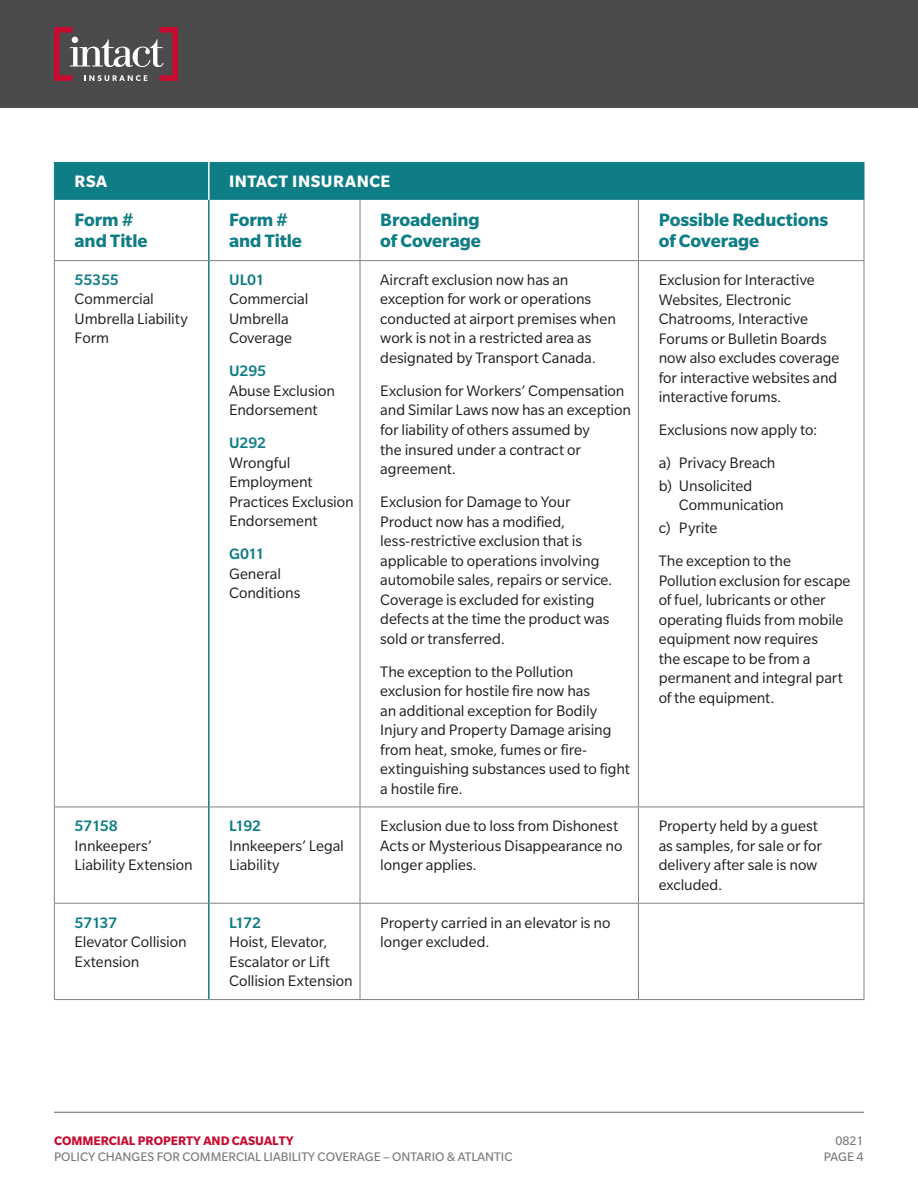
<style>
.page{position:relative;width:918px;height:1188px;background:#fff}
.page>*{position:absolute;margin:0;border:0;box-sizing:border-box;transform-origin:0 0}
.t1{font:700 19.5px/21px "Slate Std";letter-spacing:-.005em;color:#0f7d85}
.t2{font:700 18px "Slate Std";letter-spacing:.03em;color:#fff}
.Body__Table{font:16.5px/19.5px "Slate Std";letter-spacing:-.005em;color:#1e1e1e}
.t3{font:13.5px/16.2px "Slate Std";color:#787878;text-align:right}
.t4{font:700 13.5px "Slate Std";color:#c60c30}
.s1{font-weight:500;color:#0f7d85}
</style>
<div class="page">
<div style="left:0;top:0;width:918px;height:108px;background:#4b4b4b"></div>
<svg style="left:54px;top:27px;width:124px;height:54px"></svg>
<hr style="left:54px;top:1112px;width:810px;height:1px;background:#666">
<div style="left:55px;top:162px;width:809px;height:38px;background:#0f7d85"></div>
<hr style="left:208px;top:162px;width:2px;height:38px;background:#fff">
<hr style="left:360px;top:200px;width:1px;height:60px;background:#808080">
<hr style="left:638px;top:200px;width:1px;height:60px;background:#808080">
<hr style="left:864px;top:200px;width:1px;height:60px;background:#808080">
<hr style="left:210px;top:260px;width:150px;height:1px;background:#808080">
<hr style="left:360px;top:260px;width:278px;height:1px;background:#808080">
<hr style="left:360px;top:261px;width:1px;height:546px;background:#808080">
<hr style="left:638px;top:260px;width:226px;height:1px;background:#808080">
<hr style="left:638px;top:261px;width:1px;height:546px;background:#808080">
<hr style="left:864px;top:261px;width:1px;height:546px;background:#808080">
<hr style="left:210px;top:807px;width:150px;height:1px;background:#808080">
<hr style="left:360px;top:807px;width:278px;height:1px;background:#808080">
<hr style="left:360px;top:807px;width:1px;height:96px;background:#808080">
<hr style="left:638px;top:807px;width:226px;height:1px;background:#808080">
<hr style="left:638px;top:807px;width:1px;height:96px;background:#808080">
<hr style="left:864px;top:807px;width:1px;height:96px;background:#808080">
<hr style="left:210px;top:903px;width:150px;height:1px;background:#808080">
<hr style="left:360px;top:903px;width:278px;height:1px;background:#808080">
<hr style="left:360px;top:904px;width:1px;height:95px;background:#808080">
<hr style="left:638px;top:903px;width:226px;height:1px;background:#808080">
<hr style="left:638px;top:904px;width:1px;height:95px;background:#808080">
<hr style="left:864px;top:904px;width:1px;height:95px;background:#808080">
<hr style="left:209px;top:999px;width:151px;height:1px;background:#808080">
<hr style="left:360px;top:999px;width:278px;height:1px;background:#808080">
<hr style="left:638px;top:999px;width:226px;height:1px;background:#808080">
<hr style="left:54px;top:200px;width:1px;height:60px;background:#808080">
<hr style="left:54px;top:260px;width:154px;height:1px;background:#808080">
<hr style="left:54px;top:261px;width:1px;height:546px;background:#808080">
<hr style="left:54px;top:807px;width:154px;height:1px;background:#808080">
<hr style="left:54px;top:807px;width:1px;height:96px;background:#808080">
<hr style="left:54px;top:903px;width:154px;height:1px;background:#808080">
<hr style="left:54px;top:904px;width:1px;height:95px;background:#808080">
<hr style="left:54px;top:999px;width:155px;height:1px;background:#808080">
<hr style="left:54px;top:162px;width:1px;height:38px;background:#0f7d85">
<hr style="left:864px;top:162px;width:1px;height:38px;background:#0f7d85">
<hr style="left:208px;top:200px;width:2px;height:61px;background:#0f7d85">
<hr style="left:208px;top:261px;width:2px;height:546px;background:#0f7d85">
<hr style="left:208px;top:807px;width:2px;height:96px;background:#0f7d85">
<hr style="left:208px;top:903px;width:2px;height:96px;background:#0f7d85">
<h1 class="t2" style="left:75px;top:171px;width:34px">RSA</h1>
<h1 class="t2" style="left:229px;top:171px;width:163px">INTACT INSURANCE</h1>
<h2 class="t1" style="left:75px;top:209px;width:74px">Form # and Title</h2>
<h2 class="t1" style="left:229px;top:209px;width:74px">Form # and Title</h2>
<h2 class="t1" style="left:380px;top:209px;width:102px">Broadening of Coverage</h2>
<h2 class="t1" style="left:659px;top:209px;width:171px">Possible Reductions of Coverage</h2>
<p class="Body__Table" style="left:75px;top:270px;width:115px"><span class="s1">55355<br></span>Commercial<br>Umbrella Liability<br>Form</p>
<p class="Body__Table" style="left:229px;top:270px;width:81px"><span class="s1">UL01<br></span>Commercial<br>Umbrella<br>Coverage</p>
<p class="Body__Table" style="left:229px;top:361px;width:108px"><span class="s1">U295<br></span>Abuse Exclusion<br>Endorsement</p>
<p class="Body__Table" style="left:229px;top:433px;width:126px"><span class="s1">U292<br></span>Wrongful<br>Employment<br>Practices Exclusion<br>Endorsement</p>
<p class="Body__Table" style="left:229px;top:544px;width:73px"><span class="s1">G011<br></span>General<br>Conditions</p>
<p class="Body__Table" style="left:380px;top:270px;width:237px">Aircraft exclusion now has an exception for work or operations conducted at airport premises when work is not in a restricted area as designated by Transport Canada.</p>
<p class="Body__Table" style="left:380px;top:381px;width:252px">Exclusion for Workers’ Compensation and Similar Laws now has an exception for liability of others assumed by<br>the insured under a contract or agreement.</p>
<p class="Body__Table" style="left:380px;top:492px;width:234px">Exclusion for Damage to Your<br>Product now has a modified, less-restrictive exclusion that is applicable to operations involving automobile sales, repairs or service.<br>Coverage is excluded for existing defects at the time the product was sold or transferred.</p>
<p class="Body__Table" style="left:380px;top:661px;width:251px">The exception to the Pollution exclusion for hostile fire now has<br>an additional exception for Bodily<br>Injury and Property Damage arising from heat, smoke, fumes or fire&shy;extinguishing substances used to fight a hostile fire.</p>
<p class="Body__Table" style="left:659px;top:270px;width:182px">Exclusion for Interactive<br>Websites, Electronic<br>Chatrooms, Interactive<br>Forums or Bulletin Boards now also excludes coverage for interactive websites and interactive forums.</p>
<p class="Body__Table" style="left:659px;top:420px;width:160px">Exclusions now apply to:</p>
<p class="Body__Table" style="left:659px;top:453px;width:118px">a) Privacy Breach</p>
<p class="Body__Table" style="left:679px;top:476px;width:106px;text-indent:-20px">b) Unsolicited<br>Communication</p>
<p class="Body__Table" style="left:659px;top:518px;width:60px">c) Pyrite</p>
<p class="Body__Table" style="left:659px;top:551px;width:193px">The exception to the<br>Pollution exclusion for escape of fuel, lubricants or other operating fluids from mobile equipment now requires<br>the escape to be from a permanent and integral part of the equipment.</p>
<p class="Body__Table" style="left:75px;top:816px;width:120px"><span class="s1">57158<br></span>Innkeepers’<br>Liability Extension</p>
<p class="Body__Table" style="left:229px;top:816px;width:116px"><span class="s1">L192<br></span>Innkeepers’ Legal<br>Liability</p>
<p class="Body__Table" style="left:380px;top:816px;width:244px">Exclusion due to loss from Dishonest<br>Acts or Mysterious Disappearance no longer applies.</p>
<p class="Body__Table" style="left:659px;top:816px;width:165px">Property held by a guest as samples, for sale or for delivery after sale is now excluded.</p>
<p class="Body__Table" style="left:75px;top:913px;width:114px"><span class="s1">57137<br></span>Elevator Collision<br>Extension</p>
<p class="Body__Table" style="left:229px;top:913px;width:125px"><span class="s1">L172<br></span>Hoist, Elevator,<br>Escalator or Lift<br>Collision Extension</p>
<p class="Body__Table" style="left:380px;top:913px;width:232px">Property carried in an elevator is no longer excluded.</p>
<p class="t4" style="left:54px;top:1133px;width:241px">COMMERCIAL PROPERTY AND CASUALTY</p>
<p class="t3" style="left:54px;top:1149px;width:460px">POLICY CHANGES FOR COMMERCIAL LIABILITY COVERAGE – ONTARIO &amp; ATLANTIC</p>
<p class="t3" style="left:824px;top:1132px;width:41px">0821<br>PAGE 4</p>
</div>
